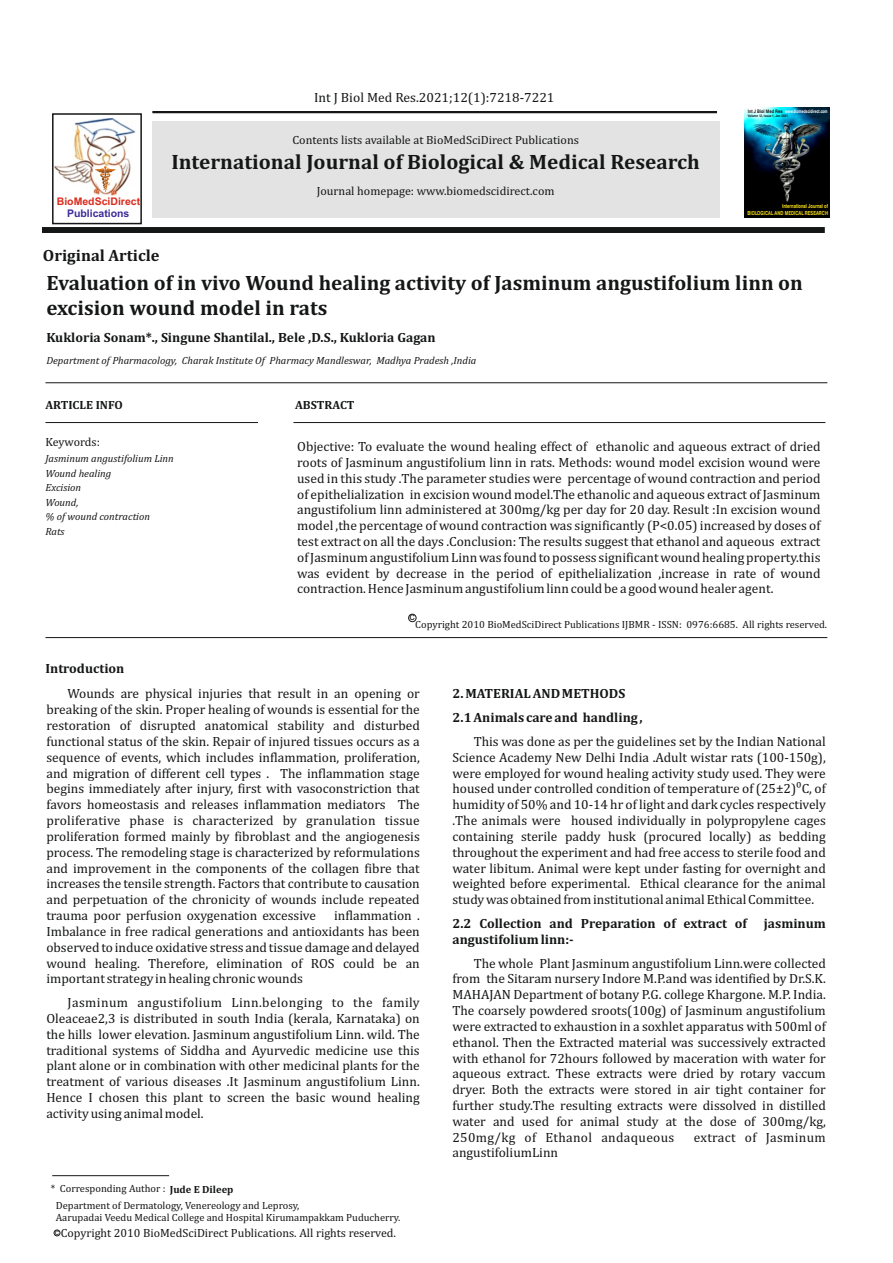
<style>
.page{position:relative;width:893px;height:1263px;background:#fff}
.page>*{position:absolute;margin:0;border:0;box-sizing:border-box;transform-origin:0 0}
.t1{font:700 21px/24.6px "Cambria";color:#151616}
.t2{font:700 16.5px "Cambria";color:#151616}
.t3{font:13.5px/15.9px "Cambria";color:#151616;text-align:justify}
.t4{font:700 13.5px/23.7px "Cambria";color:#151616}
.t5{font:13.5px "Cambria";letter-spacing:.025em;color:#151616}
.t6{font:12px "Cambria";color:#151616}
.t7{font:700 12px "Cambria";color:#151616}
.t8{font:10.5px/12.3px "Cambria";color:#151616}
.t9{font:italic 10.5px/14.4px "Cambria";color:#151616}
.t10{font:700 10.5px "Arial";color:#dd2b1c}
.t11{font:700 10.5px "Arial";color:#3c2b99}
.t12{font:10.5px "Arial";color:#151616}
.t13{font:700 5.55px/6.6px "Swiss 721 BT";color:#fbe116;text-align:right;scale:.75 1}
.t14{font:700 4.8px "Swiss 721 BT";color:#fff;scale:.71 1}
.t15{font:700 3.45px "Swiss 721 BT";color:#151616;scale:.83 1}
.s1{color:#151616}
.s2{font-weight:700}
</style>
<div class="page">
<hr style="left:152px;top:111px;width:565px;height:2px;background:#151616">
<div style="left:42px;top:227px;width:783px;height:6px;background:#151616"></div>
<div style="left:152px;top:121px;width:567px;height:97px;background:#e3e3e3"></div>
<div style="left:52px;top:113px;width:90px;height:111px;border:2px solid #151616"></div>
<img style="left:55px;top:119px;width:80px;height:76px">
<svg style="left:95px;top:166px;width:21px;height:26px"></svg>
<img style="left:744px;top:107px;width:85px;height:111px">
<hr style="left:45px;top:382px;width:782px;height:1px;background:#151616">
<hr style="left:45px;top:422px;width:213px;height:1px;background:#151616">
<hr style="left:293px;top:422px;width:532px;height:1px;background:#151616">
<hr style="left:45px;top:637px;width:782px;height:1px;background:#151616">
<div style="left:408px;top:614px;width:8px;height:8px;border:1px solid #151616;border-radius:50%"></div>
<hr style="left:52px;top:1175px;width:117px;height:1px;background:#151616">
<div style="left:54px;top:1229px;width:6px;height:7px;border:1px solid #151616;border-radius:50%"></div>
<p class="t10" style="left:57px;top:197px;width:85px">BioMedSciDirect</p>
<p class="t11" style="left:67px;top:209px;width:64px">Publications</p>
<p class="t2" style="left:43px;top:248px;width:118px">Original Article</p>
<p class="t3" style="left:314px;top:90px;width:242px">Int J Biol Med Res.2021;12(1):7218-7221</p>
<p class="t6" style="left:292px;top:134px;width:288px">Contents lists available at BioMedSciDirect Publications</p>
<h1 class="t1" style="left:171px;top:151px;width:530px">International Journal of Biological &amp; Medical Research</h1>
<p class="t6" style="left:317px;top:186px;width:239px">Journal homepage: www.biomedscidirect.com</p>
<p class="t14" style="left:748px;top:109px;width:114px"><span class="s1">Int J Biol Med Res</span> www.biomedscidirect.com</p>
<p class="t15" style="left:748px;top:115px;width:50px">Volume 12, Issue 1, Jan 2021</p>
<p class="t13" style="left:747px;top:204px;width:109px">International Journal of<br>BIOLOGICAL AND MEDICAL RESEARCH</p>
<h1 class="t1" style="left:46px;top:272px;width:758px">Evaluation of in vivo Wound healing activity of Jasminum angustifolium linn on excision wound model in rats</h1>
<p class="t4" style="left:46px;top:327px;width:391px">Kukloria Sonam*., Singune Shantilal., Bele ,D.S., Kukloria Gagan</p>
<p class="t9" style="left:46px;top:354px;width:431px">Department of Pharmacology, Charak Institute Of Pharmacy Mandleswar, Madhya Pradesh ,India</p>
<p class="t7" style="left:45px;top:399px;width:79px">ARTICLE INFO</p>
<p class="t7" style="left:295px;top:399px;width:61px">ABSTRACT</p>
<p class="t6" style="left:45px;top:436px;width:56px">Keywords:</p>
<p class="t9" style="left:45px;top:452px;width:130px">Jasminum angustifolium Linn<br>Wound healing<br>Excision<br>Wound,<br>% of wound contraction<br>Rats</p>
<p class="t3" style="left:297px;top:439px;width:525px">Objective: To evaluate the wound healing effect of ethanolic and aqueous extract of dried roots of Jasminum angustifolium linn in rats. Methods: wound model excision wound were used in this study .The parameter studies were percentage of wound contraction and period of epithelialization in excision wound model.The ethanolic and aqueous extract of Jasminum angustifolium linn administered at 300mg/kg per day for 20 day. Result :In excision wound model ,the percentage of wound contraction was significantly (P&lt;0.05) increased by doses of test extract on all the days .Conclusion: The results suggest that ethanol and aqueous extract of Jasminum angustifolium Linn was found to possess significant wound healing property.this was evident by decrease in the period of epithelialization ,increase in rate of wound contraction. Hence Jasminum angustifolium linn could be a good wound healer agent.</p>
<p class="t4" style="left:45px;top:657px;width:80px">Introduction</p>
<p class="t12" style="left:410px;top:613px;width:7px">c</p>
<p class="t8" style="left:415px;top:619px;width:413px">Copyright 2010 BioMedSciDirect Publications IJBMR - ISSN: 0976:6685. All rights reserved.</p>
<p class="t3" style="left:46px;top:687px;width:375px;text-indent:21px">Wounds are physical injuries that result in an opening or breaking of the skin. Proper healing of wounds is essential for the restoration of disrupted anatomical stability and disturbed functional status of the skin. Repair of injured tissues occurs as a sequence of events, which includes inflammation, proliferation, and migration of different cell types . The inflammation stage begins immediately after injury, first with vasoconstriction that favors homeostasis and releases inflammation mediators The proliferative phase is characterized by granulation tissue proliferation formed mainly by fibroblast and the angiogenesis process. The remodeling stage is characterized by reformulations and improvement in the components of the collagen fibre that increases the tensile strength. Factors that contribute to causation and perpetuation of the chronicity of wounds include repeated trauma poor perfusion oxygenation excessive</p>
<p class="t3" style="left:46px;top:908px;width:375px;text-indent:288px">inflammation .<br>Imbalance in free radical generations and antioxidants has been observed to induce oxidative stress and tissue damage and delayed wound healing. Therefore, elimination of ROS could be an important strategy in healing chronic wounds</p>
<p class="t3" style="left:46px;top:995px;width:375px;text-indent:21px">Jasminum angustifolium Linn.belonging to the family Oleaceae2,3 is distributed in south India (kerala, Karnataka) on the hills lower elevation. Jasminum angustifolium Linn. wild. The traditional systems of Siddha and Ayurvedic medicine use this plant alone or in combination with other medicinal plants for the treatment of various diseases .It Jasminum angustifolium Linn.<br>Hence I chosen this plant to screen the basic wound healing activity using animal model.</p>
<p class="t8" style="left:51px;top:1183px;width:184px">* Corresponding Author : <span class="s2">Jude E Dileep</span></p>
<p class="t8" style="left:56px;top:1199px;width:346px">Department of Dermatology, Venereology and Leprosy,<br>Aarupadai Veedu Medical College and Hospital Kirumampakkam Puducherry.</p>
<p class="t6" style="left:55px;top:1227px;width:343px"><sup>c</sup> Copyright 2010 BioMedSciDirect Publications. All rights reserved.</p>
<p class="t4" style="left:453px;top:683px;width:192px">2. MATERIAL AND METHODS<br>2.1 Animals care and handling ,</p>
<p class="t3" style="left:452px;top:734px;width:375px;text-indent:21px">This was done as per the guidelines set by the Indian National Science Academy New Delhi India .Adult wistar rats (100-150g), were employed for wound healing activity study used. They were housed under controlled condition of temperature of (25±2)⁰C, of humidity of 50% and 10-14 hr of light and dark cycles respectively .The animals were housed individually in polypropylene cages containing sterile paddy husk (procured locally) as bedding throughout the experiment and had free access to sterile food and water libitum. Animal were kept under fasting for overnight and weighted before experimental. Ethical clearance for the animal study was obtained from institutional animal Ethical Committee.</p>
<p class="t4" style="left:452px;top:912px;width:296px">2.2 Collection and Preparation of extract of</p>
<p class="t4" style="left:764px;top:912px;width:63px">jasminum</p>
<p class="t4" style="left:452px;top:928px;width:123px">angustifolium linn:-</p>
<p class="t3" style="left:452px;top:956px;width:375px;text-indent:21px">The whole Plant Jasminum angustifolium Linn.were collected from the Sitaram nursery Indore M.P.and was identified by Dr.S.K.<br>MAHAJAN Department of botany P.G. college Khargone. M.P. India.<br>The coarsely powdered sroots(100g) of Jasminum angustifolium were extracted to exhaustion in a soxhlet apparatus with 500ml of ethanol. Then the Extracted material was successively extracted with ethanol for 72hours followed by maceration with water for aqueous extract. These extracts were dried by rotary vaccum dryer. Both the extracts were stored in air tight container for further study.The resulting extracts were dissolved in distilled water and used for animal study at the dose of 300mg/kg, 250mg/kg of Ethanol andaqueous</p>
<p class="t5" style="left:694px;top:1131px;width:134px">extract of Jasminum</p>
<p class="t3" style="left:452px;top:1146px;width:107px">angustifoliumLinn</p>
</div>
